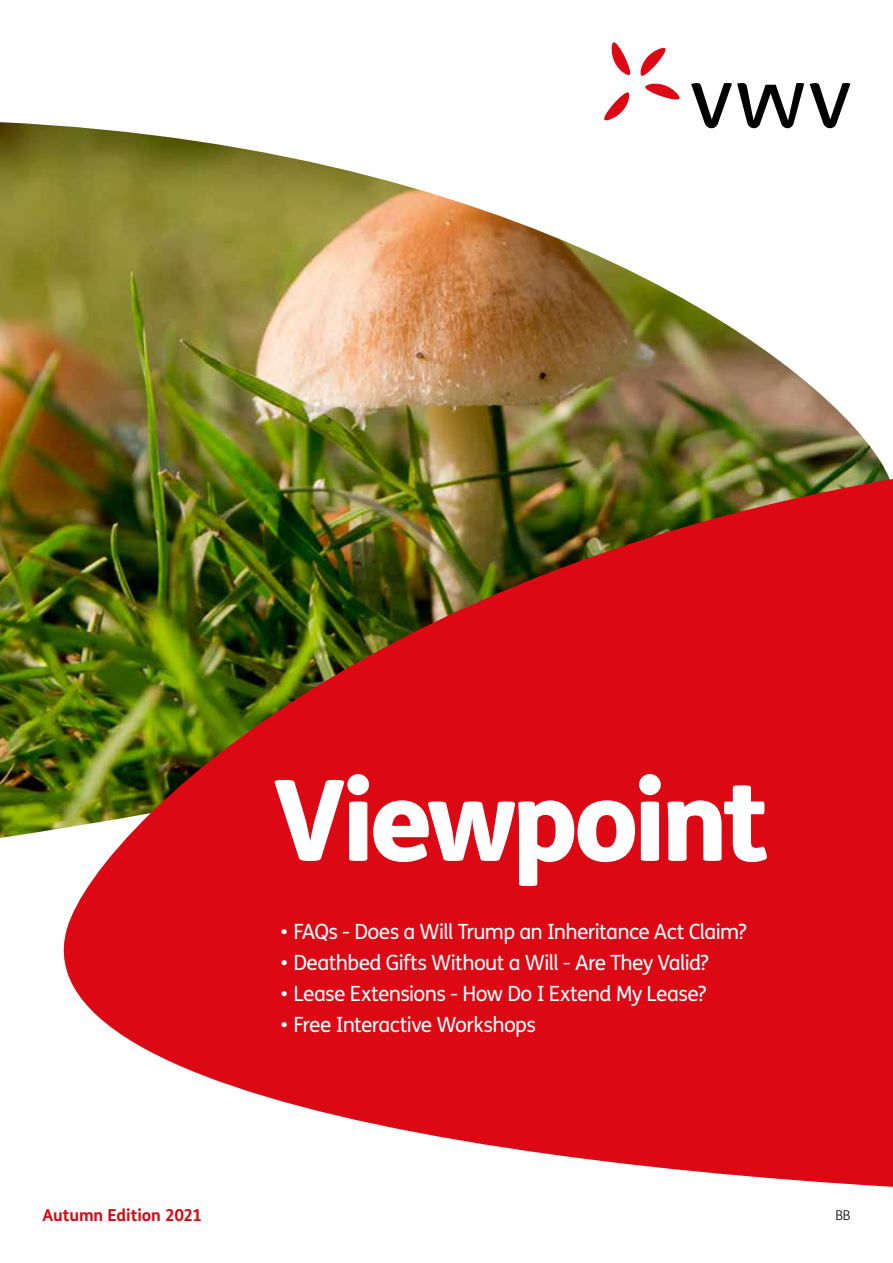
<style>
.page{position:relative;width:893px;height:1263px;background:#fff}
.page>*{position:absolute;margin:0;border:0;box-sizing:border-box;transform-origin:0 0}
.t1{font:800 112.5px "FS Me";letter-spacing:-.05em;color:#fff}
.t2{font:21px "FS Me";letter-spacing:-.03em;color:#fff}
.t3{font:700 16.5px "FS Me";letter-spacing:-.005em;color:#dc0814}
.t4{font:300 13.5px "FS Me";color:#000}
</style>
<div class="page">
<img style="left:0;top:122px;width:849px;height:716px">
<svg style="left:611px;top:42px;width:20px;height:33px"></svg>
<svg style="left:604px;top:92px;width:26px;height:29px"></svg>
<svg style="left:640px;top:47px;width:40px;height:53px"></svg>
<svg style="left:810px;top:83px;width:40px;height:45px"></svg>
<svg style="left:691px;top:83px;width:113px;height:45px"></svg>
<img style="left:12px;top:422px;width:881px;height:765px">
<p class="t3" style="left:43px;top:1202px;width:161px">Autumn Edition 2021</p>
<h1 class="t1" style="left:272px;top:732px;width:498px">Viewpoint</h1>
<p class="t2" style="left:281px;top:917px;width:467px">• FAQs - Does a Will Trump an Inheritance Act Claim?</p>
<p class="t2" style="left:281px;top:948px;width:430px">• Deathbed Gifts Without a Will - Are They Valid?</p>
<p class="t2" style="left:281px;top:979px;width:427px">• Lease Extensions - How Do I Extend My Lease?</p>
<p class="t2" style="left:281px;top:1010px;width:257px">• Free Interactive Workshops</p>
<p class="t4" style="left:836px;top:1206px;width:16px">BB</p>
</div>
